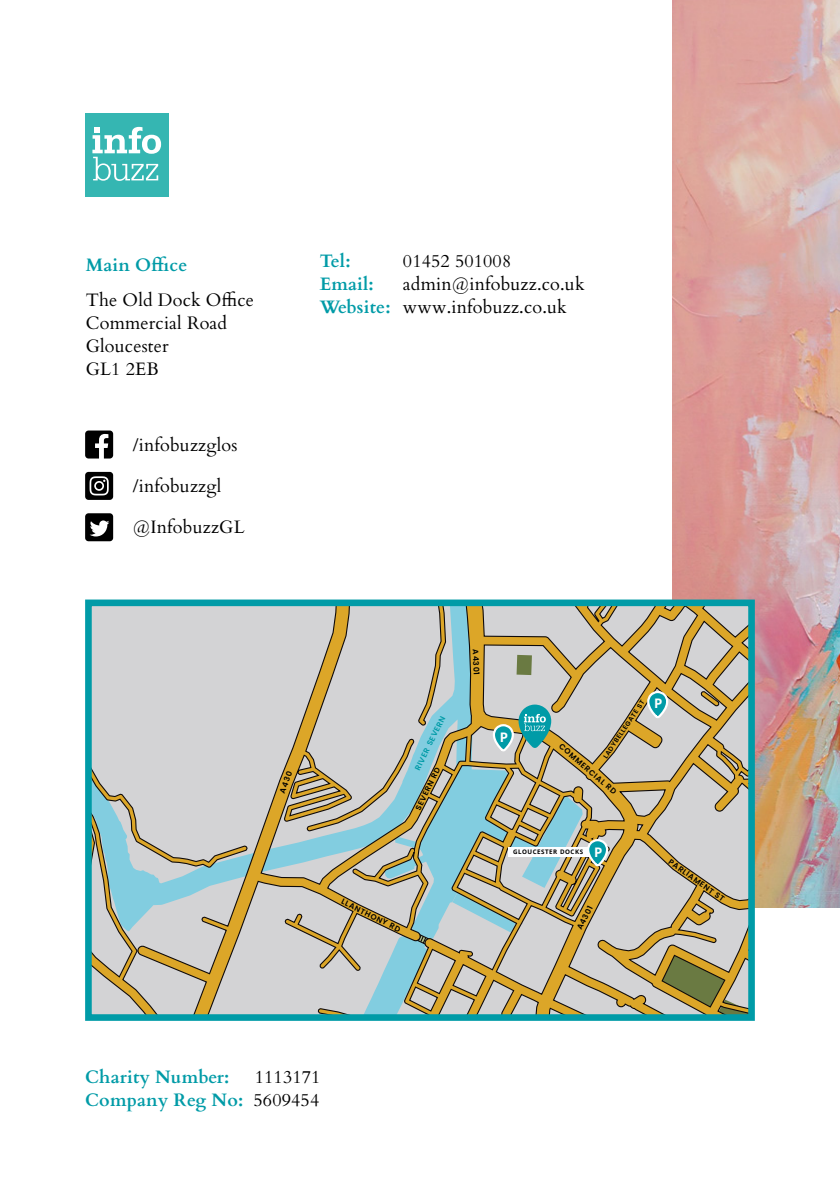
<style>
.page{position:relative;width:840px;height:1191px;background:#fff}
.page>*{position:absolute;margin:0;border:0;box-sizing:border-box;transform-origin:0 0}
.t1{font:18px/23px "Cardo";letter-spacing:.01em;color:#000}
.t2{font:700 18px/23px "Cardo";letter-spacing:.01em;color:#009ba7}
.t3{font:700 13.2px "Open Sans";color:#fff}
.t4{font:600 7.8px "Poppins";color:#000}
.t5{font:600 7.8px "Poppins";color:#009ba7}
.t6{font:600 6.6px "Poppins";color:#000}
.t7{font:700 6.2px "Open Sans";color:#000}
.s1{font-weight:700;color:#009ba7}
</style>
<div class="page">
<img style="left:672px;top:0;width:167px;height:907px">
<svg style="left:85px;top:472px;width:28px;height:28px"></svg>
<svg style="left:85px;top:430px;width:28px;height:28px"></svg>
<svg style="left:85px;top:513px;width:28px;height:28px"></svg>
<div style="left:85px;top:113px;width:83px;height:84px;background:#35b6b2"></div>
<svg style="left:92px;top:127px;width:69px;height:54px"></svg>
<svg style="left:93px;top:607px;width:653px;height:405px"></svg>
<svg style="left:699px;top:690px;width:21px;height:17px"></svg>
<div style="left:85px;top:599px;width:669px;height:421px;border:7px solid #009ba7"></div>
<div style="left:508px;top:847px;width:81px;height:9px;background:#fdfeff"></div>
<svg style="left:585px;top:838px;width:24px;height:32px"></svg>
<svg style="left:645px;top:689px;width:24px;height:33px"></svg>
<svg style="left:491px;top:704px;width:60px;height:51px"></svg>
<p class="t2" style="left:86px;top:252px;width:103px">Main Office</p>
<p class="t1" style="left:86px;top:287px;width:170px">The Old Dock Office<br>Commercial Road<br>Gloucester<br>GL1 2EB</p>
<p class="t1" style="left:133px;top:432px;width:106px">/infobuzzglos</p>
<p class="t1" style="left:133px;top:473px;width:90px">/infobuzzgl</p>
<p class="t1" style="left:133px;top:515px;width:113px">@InfobuzzGL</p>
<p class="t2" style="left:319px;top:248px;width:72px">Tel:<br>Email:<br>Website:</p>
<p class="t1" style="left:403px;top:249px;width:183px">01452 501008 admin@infobuzz.co.uk www.infobuzz.co.uk</p>
<p class="t4" style="left:277px;top:791px;width:24px;rotate:-69deg">A430</p>
<p class="t5" style="left:412px;top:768px;width:61px;rotate:-64deg">RIVER SEVERN</p>
<p class="t4" style="left:413px;top:807px;width:48px;rotate:-64deg">SEVERN RD</p>
<p class="t4" style="left:344px;top:897px;width:66px;rotate:26deg">LLANTHONY RD</p>
<p class="t4" style="left:479px;top:649px;width:27px;rotate:87deg">A4301</p>
<p class="t3" style="left:499px;top:727px;width:10px">P</p>
<p class="t6" style="left:601px;top:755px;width:70px;rotate:-56deg">LADYBELLEGATE ST</p>
<p class="t4" style="left:563px;top:741px;width:74px;rotate:41deg">COMMERCIAL RD</p>
<p class="t3" style="left:654px;top:694px;width:10px">P</p>
<p class="t7" style="left:512px;top:848px;width:72px;rotate:-1deg">GLOUCESTER DOCKS</p>
<p class="t3" style="left:594px;top:842px;width:10px">P</p>
<p class="t4" style="left:574px;top:927px;width:27px;rotate:-63deg">A4301</p>
<p class="t4" style="left:672px;top:857px;width:68px;rotate:36deg">PARLIAMENT ST</p>
<p class="t2" style="left:85px;top:1064px;width:146px">Charity Number:</p>
<p class="t1" style="left:85px;top:1064px;width:237px;text-align:right">1113171<br><span class="s1">Company Reg No:</span> 5609454</p>
</div>
